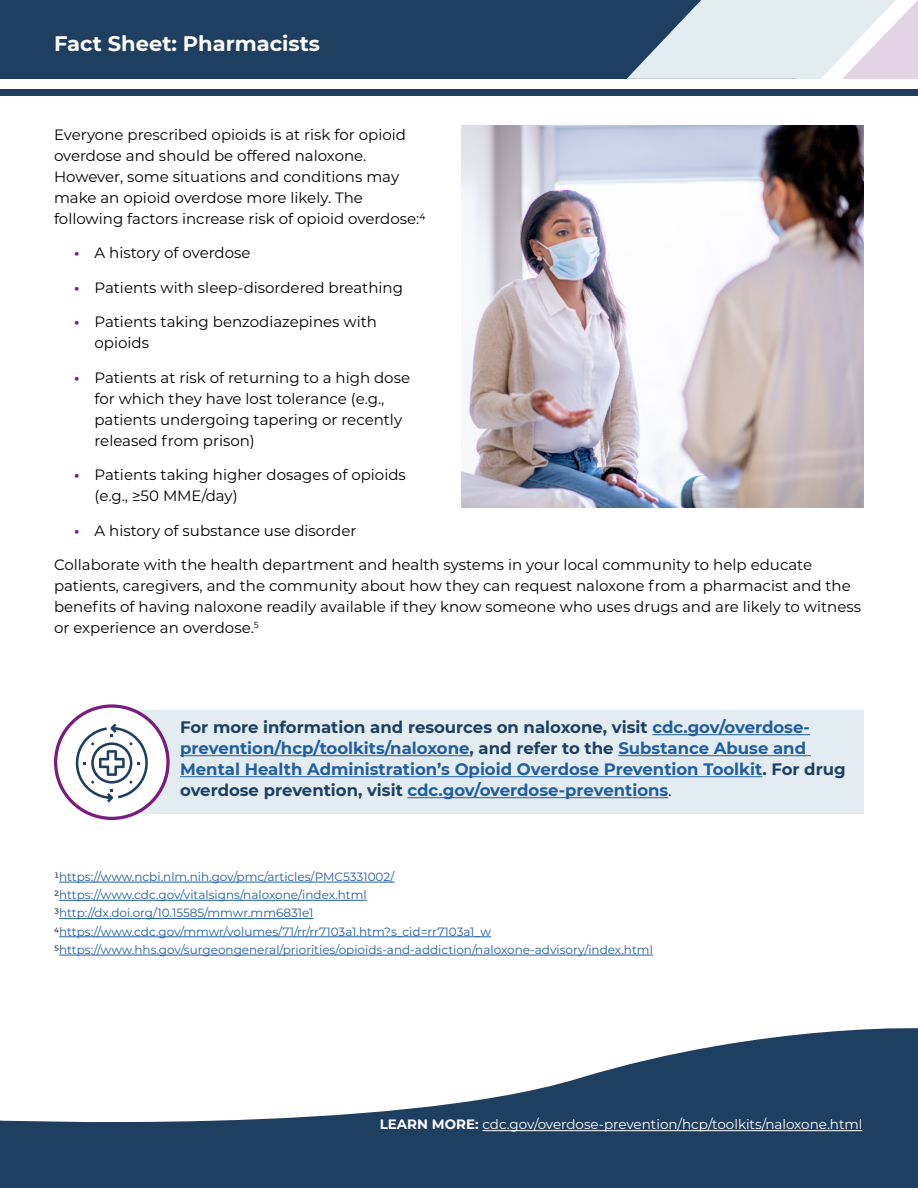
<style>
.page{position:relative;width:918px;height:1188px;background:#fff}
.page>*{position:absolute;margin:0;border:0;box-sizing:border-box;transform-origin:0 0}
.t1{font:700 21px "Montserrat";color:#fff}
.t2{font:700 16.5px/21px "Montserrat";color:#215e9e}
.t3{font:15px/21px "Montserrat";color:#000}
.t4{font:13.5px "Montserrat";color:#fff}
.t5{font:12px "Montserrat";color:#215e9e}
.s1{font-weight:700;color:#781d7e}
.s2{color:#1f3f61}
.s3{font-weight:400;color:#000}
.s4{color:#000}
.s5{font-weight:700}
</style>
<div class="page">
<div style="left:0;top:0;width:797px;height:79px;background:#1f3f61"></div>
<svg style="left:627px;top:0;width:291px;height:79px"></svg>
<div style="left:0;top:90px;width:918px;height:6px;background:#1f3f61"></div>
<img style="left:462px;top:125px;width:402px;height:383px">
<div style="left:118px;top:711px;width:746px;height:103px;background:#e3ecf1"></div>
<hr style="left:652px;top:734px;width:158px;height:1px;background:#215e9e">
<hr style="left:180px;top:755px;width:290px;height:1px;background:#215e9e">
<hr style="left:618px;top:755px;width:193px;height:1px;background:#215e9e">
<hr style="left:180px;top:776px;width:582px;height:1px;background:#215e9e">
<hr style="left:408px;top:797px;width:260px;height:1px;background:#215e9e">
<div style="left:56px;top:706px;width:112px;height:112px;background:#fff;border-radius:50%"></div>
<svg style="left:74px;top:723px;width:75px;height:80px"></svg>
<div style="left:54px;top:704px;width:116px;height:116px;border:3px solid #781d7e;border-radius:50%"></div>
<hr style="left:59px;top:882px;width:335px;height:1px;background:#215e9e">
<hr style="left:59px;top:900px;width:308px;height:1px;background:#215e9e">
<hr style="left:59px;top:918px;width:254px;height:1px;background:#215e9e">
<hr style="left:59px;top:937px;width:432px;height:1px;background:#215e9e">
<hr style="left:59px;top:955px;width:594px;height:1px;background:#215e9e">
<svg style="left:0;top:1028px;width:918px;height:160px;fill:#1f3f61"></svg>
<hr style="left:482px;top:1130px;width:380px;height:1px;background:#fff">
<h1 class="t1" style="left:54px;top:29px;width:268px">Fact Sheet: Pharmacists</h1>
<p class="t3" style="left:54px;top:123px;width:373px">Everyone prescribed opioids is at risk for opioid overdose and should be offered naloxone.<br>However, some situations and conditions may make an opioid overdose more likely. The following factors increase risk of opioid overdose:4</p>
<p class="t3" style="left:74px;top:242px;width:178px"><span class="s1">•</span> A history of overdose</p>
<p class="t3" style="left:74px;top:276px;width:330px"><span class="s1">•</span> Patients with sleep-disordered breathing</p>
<p class="t3" style="left:94px;top:311px;width:284px;text-indent:-20px"><span class="s1">•</span> Patients taking benzodiazepines with opioids</p>
<p class="t3" style="left:94px;top:366px;width:317px;text-indent:-20px"><span class="s1">•</span> Patients at risk of returning to a high dose for which they have lost tolerance (e.g., patients undergoing tapering or recently released from prison)</p>
<p class="t3" style="left:94px;top:464px;width:313px;text-indent:-20px"><span class="s1">•</span> Patients taking higher dosages of opioids (e.g., ≥50 MME/day)</p>
<p class="t3" style="left:74px;top:519px;width:284px"><span class="s1">•</span> A history of substance use disorder</p>
<p class="t3" style="left:54px;top:554px;width:809px">Collaborate with the health department and health systems in your local community to help educate patients, caregivers, and the community about how they can request naloxone from a pharmacist and the benefits of having naloxone readily available if they know someone who uses drugs and are likely to witness or experience an overdose.<sup>5</sup></p>
<p class="t2" style="left:180px;top:716px;width:667px"><span class="s2">For more information and resources on naloxone, visit</span> cdc.gov/overdose&shy;prevention/hcp/toolkits/naloxone<span class="s2">, and refer to the</span> Substance Abuse and Mental Health Administration’s Opioid Overdose Prevention Toolkit<span class="s2">. For drug overdose prevention, visit</span> cdc.gov/overdose-preventions<span class="s3">.</span></p>
<p class="t5" style="left:54px;top:868px;width:342px"><span class="s4">1</span>https://www.ncbi.nlm.nih.gov/pmc/articles/PMC5331002/</p>
<p class="t5" style="left:54px;top:887px;width:314px"><span class="s4">2</span>https://www.cdc.gov/vitalsigns/naloxone/index.html</p>
<p class="t5" style="left:54px;top:905px;width:261px"><span class="s4">3</span>http://dx.doi.org/10.15585/mmwr.mm6831e1</p>
<p class="t5" style="left:54px;top:923px;width:439px"><span class="s4">4</span>https://www.cdc.gov/mmwr/volumes/71/rr/rr7103a1.htm?s_cid=rr7103a1_w</p>
<p class="t5" style="left:54px;top:941px;width:600px"><span class="s4">5</span>https://www.hhs.gov/surgeongeneral/priorities/opioids-and-addiction/naloxone-advisory/index.html</p>
<p class="t4" style="left:380px;top:1115px;width:484px"><span class="s5">LEARN MORE:</span> cdc.gov/overdose-prevention/hcp/toolkits/naloxone.html</p>
</div>
